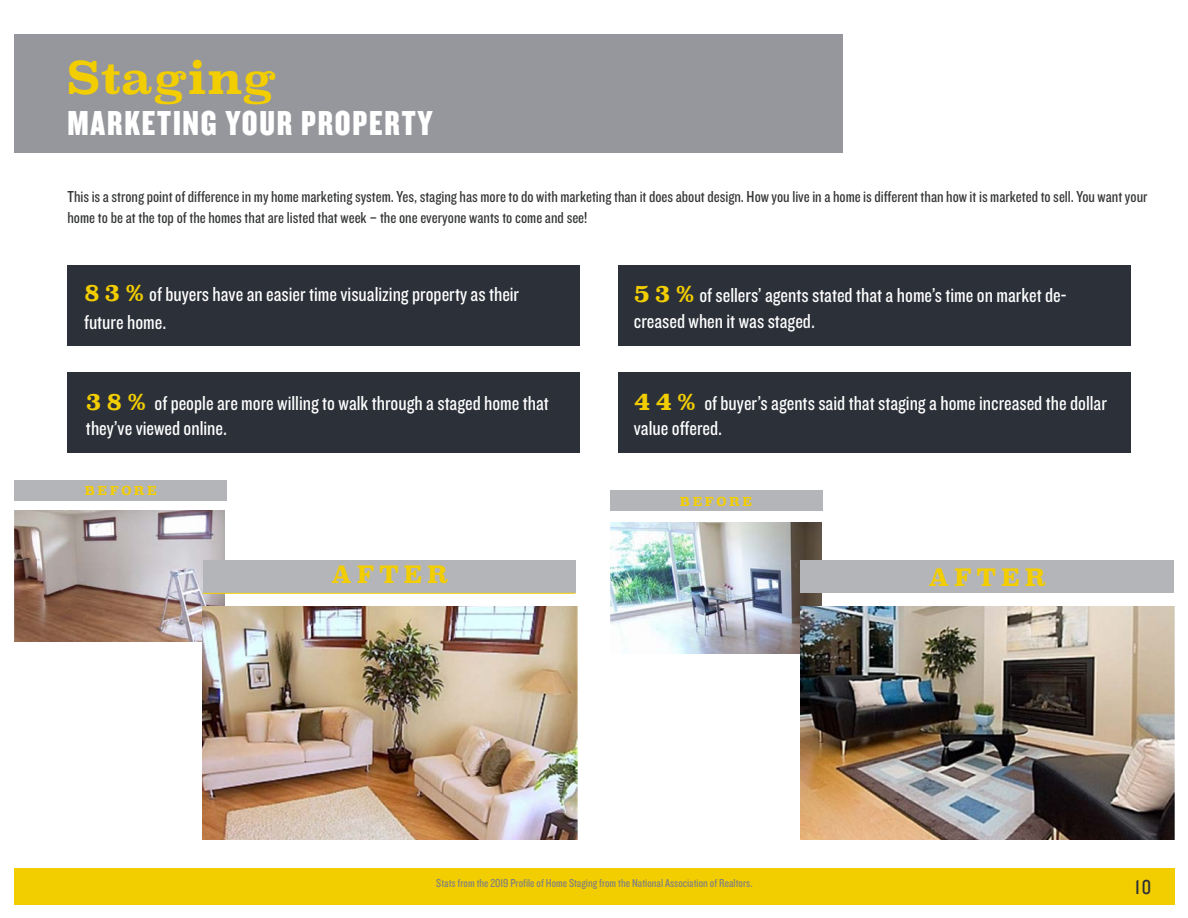
<style>
.page{position:relative;width:1188px;height:918px;background:#fff}
.page>*{position:absolute;margin:0;border:0;box-sizing:border-box;transform-origin:0 0}
.t1{font:700 45px "Superclarendon Rg";color:#f2cd00}
.t2{font:36px "Knockout HTF69 Full Liteweight";letter-spacing:.05em;color:#fff}
.t3{font:700 23.85px "Superclarendon Rg";letter-spacing:.2em;color:#f2cd00}
.t4{font:21px/25.2px "Knockout HTF29 Junior Liteweight";color:#fff}
.t5{font:21px "Knockout HTF29 Junior Liteweight";color:#2c3039}
.t6{font:16.5px/21px "Knockout HTF29 Junior Liteweight";color:#343535}
.t7{font:700 12.3px "Superclarendon Rg";letter-spacing:.2em;color:#f2cd00}
.t8{font:12px "Knockout HTF29 Junior Liteweight";color:#808080}
.s1{font-family:"Superclarendon Rg";font-weight:700;font-size:24px;color:#f2cd00}
</style>
<div class="page">
<div style="left:14px;top:869px;width:1160px;height:36px;background:#f2cd00"></div>
<div style="left:68px;top:372px;width:512px;height:81px;background:#2c3039"></div>
<div style="left:618px;top:372px;width:513px;height:81px;background:#2c3039"></div>
<div style="left:68px;top:265px;width:512px;height:81px;background:#2c3039"></div>
<div style="left:618px;top:265px;width:513px;height:81px;background:#2c3039"></div>
<div style="left:14px;top:480px;width:212px;height:20px;background:#b4b5b9"></div>
<img style="left:14px;top:510px;width:211px;height:131px">
<div style="left:203px;top:560px;width:372px;height:33px;background:#b4b5b9"></div>
<img style="left:203px;top:606px;width:374px;height:233px">
<hr style="left:203px;top:593px;width:372px;height:1px;background:#f2cd00">
<div style="left:610px;top:490px;width:212px;height:21px;background:#b4b5b9"></div>
<img style="left:610px;top:522px;width:212px;height:132px">
<div style="left:800px;top:560px;width:374px;height:33px;background:#b4b5b9"></div>
<img style="left:800px;top:606px;width:374px;height:233px">
<div style="left:14px;top:35px;width:828px;height:118px;background:#95979c"></div>
<p class="t1" style="left:68px;top:52px;width:211px">Staging</p>
<p class="t2" style="left:68px;top:105px;width:367px">MARKETING YOUR PROPERTY</p>
<p class="t6" style="left:68px;top:186px;width:1082px">This is a strong point of difference in my home marketing system. Yes, staging has more to do with marketing than it does about design. How you live in a home is different than how it is marketed to sell. You want your home to be at the top of the homes that are listed that week – the one everyone wants to come and see!</p>
<p class="t4" style="left:84px;top:280px;width:437px;line-height:28.8px"><span class="s1">8 3 %</span> of buyers have an easier time visualizing property as their future home.</p>
<p class="t4" style="left:634px;top:283px;width:434px"><span class="s1">5 3 %</span> of sellers’ agents stated that a home’s time on market de&shy;creased when it was staged.</p>
<p class="t4" style="left:86px;top:391px;width:465px"><span class="s1">3 8 %</span> of people are more willing to walk through a staged home that they’ve viewed online.</p>
<p class="t7" style="left:85px;top:483px;width:74px">BEFORE</p>
<p class="t3" style="left:331px;top:561px;width:119px">AFTER</p>
<p class="t4" style="left:634px;top:391px;width:474px"><span class="s1">4 4 %</span> of buyer’s agents said that staging a home increased the dollar value offered.</p>
<p class="t7" style="left:680px;top:494px;width:74px">BEFORE</p>
<p class="t3" style="left:928px;top:563px;width:119px">AFTER</p>
<p class="t8" style="left:436px;top:877px;width:318px">Stats from the 2019 Profile of Home Staging from the National Association of Realtors.</p>
<p class="t5" style="left:1135px;top:876px;width:18px">10</p>
</div>
